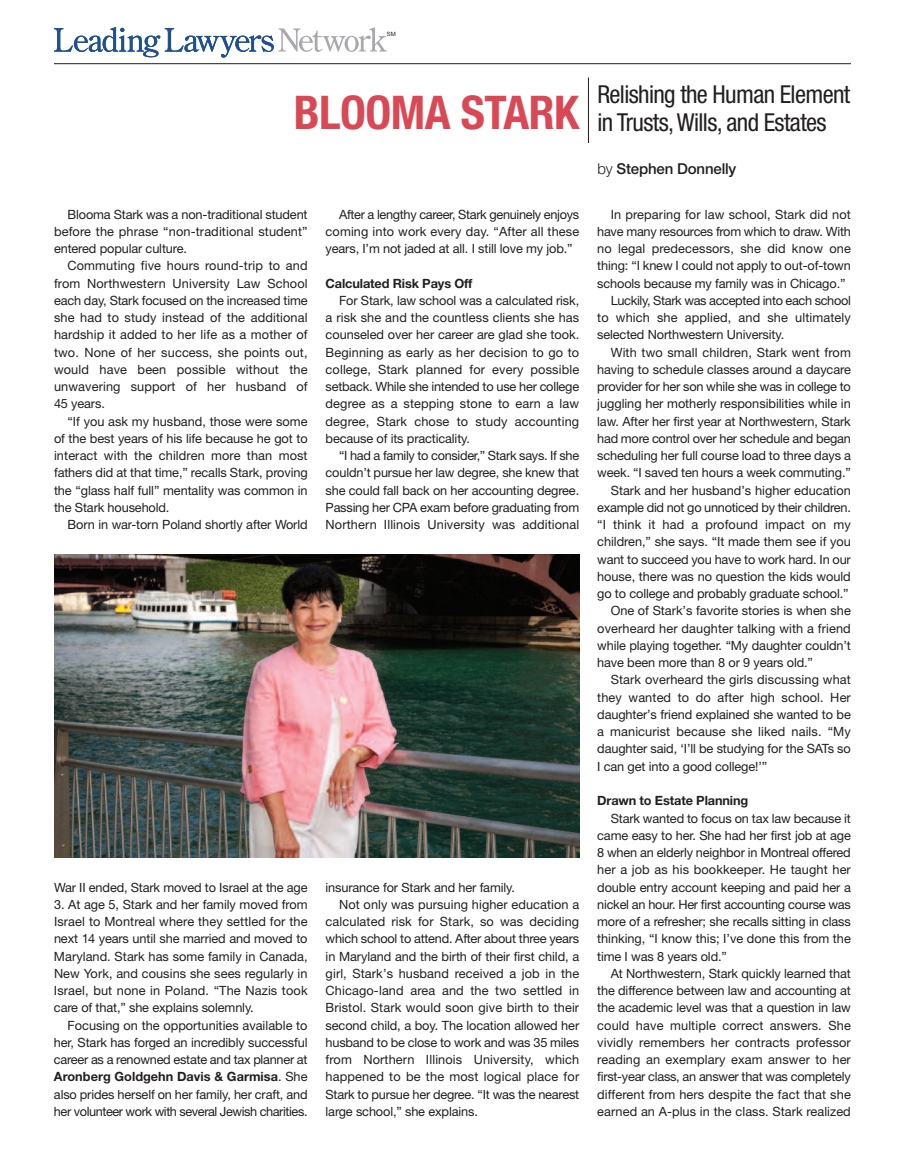
<style>
.page{position:relative;width:905px;height:1175px;background:#fff}
.page>*{position:absolute;margin:0;border:0;box-sizing:border-box;transform-origin:0 0}
.t1{font:700 condensed 46.5px "Helvetica Neue";letter-spacing:-.01em;color:#d94854}
.t2{font:condensed 24.75px/28.5px "Helvetica Neue";letter-spacing:-.025em;color:#231f20}
.t3{font:500 15px "Helvetica Neue";letter-spacing:-.01em;color:#231f20}
.t4{font:12.75px/17.2px "Helvetica Neue";letter-spacing:-.01em;color:#231f20;text-align:justify}
.t5{font:12.75px "Helvetica Neue";letter-spacing:.01em;color:#231f20}
.t6{font:700 12.75px "Helvetica Neue";letter-spacing:-.01em;color:#231f20}
.t7{font:5.85px "Helvetica Neue";color:#231f20}
.s1{font-weight:300}
.s2{font-weight:700}
</style>
<div class="page">
<hr style="left:588px;top:78px;width:1px;height:65px;background:#231f20">
<img style="left:54px;top:554px;width:525px;height:303px">
<hr style="left:54px;top:63px;width:796px;height:1px;background:#231f20">
<svg style="left:54px;top:27px;width:333px;height:31px"></svg>
<p class="t7" style="left:387px;top:32px;width:10px">SM</p>
<h1 class="t1" style="left:294px;top:95px;width:287px">BLOOMA STARK</h1>
<h2 class="t2" style="left:597px;top:82px;width:254px">Relishing the Human Element in Trusts,Wills, and Estates</h2>
<p class="t3" style="left:597px;top:163px;width:140px"><span class="s1">by</span> Stephen Donnelly</p>
<p class="t4" style="left:54px;top:207px;width:255px;text-indent:13px">Blooma Stark was a non-traditional student before the phrase “non-traditional student” entered popular culture.</p>
<p class="t4" style="left:54px;top:258px;width:255px;text-indent:14px">Commuting five hours round-trip to and from Northwestern University Law School each day, Stark focused on the increased time she had to study instead of the additional hardship it added to her life as a mother of two. None of her success, she points out, would have been possible without the unwavering support of her husband of 45 years.</p>
<p class="t4" style="left:54px;top:414px;width:255px;text-indent:14px">“If you ask my husband, those were some of the best years of his life because he got to interact with the children more than most fathers did at that time,” recalls Stark, proving the “glass half full” mentality was common in the Stark household.</p>
<p class="t4" style="left:67px;top:517px;width:242px">Born in war-torn Poland shortly after World</p>
<p class="t5" style="left:610px;top:209px;width:241px">In preparing for law school, Stark did not</p>
<p class="t4" style="left:597px;top:224px;width:255px">have many resources from which to draw. With</p>
<p class="t5" style="left:597px;top:244px;width:255px">no legal predecessors, she did know one</p>
<p class="t4" style="left:597px;top:258px;width:255px">thing: “I knew I could not apply to out-of-town</p>
<p class="t4" style="left:597px;top:276px;width:250px">schools because my family was in Chicago.”</p>
<p class="t4" style="left:610px;top:293px;width:241px">Luckily, Stark was accepted into each school</p>
<p class="t5" style="left:597px;top:313px;width:255px">to which she applied, and she ultimately</p>
<p class="t4" style="left:597px;top:327px;width:188px">selected Northwestern University.</p>
<p class="t5" style="left:610px;top:347px;width:242px">With two small children, Stark went from</p>
<p class="t4" style="left:597px;top:362px;width:255px">having to schedule classes around a daycare</p>
<p class="t4" style="left:597px;top:379px;width:255px">provider for her son while she was in college to</p>
<p class="t4" style="left:597px;top:396px;width:255px">juggling her motherly responsibilities while in</p>
<p class="t4" style="left:597px;top:414px;width:255px">law. After her first year at Northwestern, Stark</p>
<p class="t4" style="left:597px;top:431px;width:255px">had more control over her schedule and began</p>
<p class="t4" style="left:597px;top:448px;width:255px">scheduling her full course load to three days a</p>
<p class="t4" style="left:597px;top:465px;width:255px">week. “I saved ten hours a week commuting.”</p>
<p class="t4" style="left:610px;top:483px;width:242px">Stark and her husband’s higher education</p>
<p class="t4" style="left:597px;top:500px;width:255px">example did not go unnoticed by their children.</p>
<p class="t5" style="left:597px;top:520px;width:255px">“I think it had a profound impact on my</p>
<p class="t4" style="left:597px;top:534px;width:255px">children,” she says. “It made them see if you</p>
<p class="t4" style="left:597px;top:552px;width:255px">want to succeed you have to work hard. In our</p>
<p class="t4" style="left:597px;top:569px;width:255px">house, there was no question the kids would</p>
<p class="t4" style="left:597px;top:586px;width:253px">go to college and probably graduate school.”</p>
<p class="t4" style="left:610px;top:603px;width:242px">One of Stark’s favorite stories is when she</p>
<p class="t5" style="left:597px;top:623px;width:255px">overheard her daughter talking with a friend</p>
<p class="t4" style="left:597px;top:638px;width:255px">while playing together. “My daughter couldn’t</p>
<p class="t4" style="left:597px;top:655px;width:217px">have been more than 8 or 9 years old.”</p>
<p class="t5" style="left:610px;top:675px;width:241px">Stark overheard the girls discussing what</p>
<p class="t5" style="left:597px;top:692px;width:255px">they wanted to do after high school. Her</p>
<p class="t4" style="left:597px;top:707px;width:255px">daughter’s friend explained she wanted to be</p>
<p class="t5" style="left:597px;top:727px;width:255px">a manicurist because she liked nails. “My</p>
<p class="t4" style="left:597px;top:741px;width:255px">daughter said, ‘I’ll be studying for the SATs so</p>
<p class="t4" style="left:597px;top:759px;width:171px">I can get into a good college!’”</p>
<p class="t6" style="left:597px;top:796px;width:152px">Drawn to Estate Planning</p>
<p class="t4" style="left:597px;top:810px;width:255px;text-indent:14px">Stark wanted to focus on tax law because it came easy to her. She had her first job at age 8 when an elderly neighbor in Montreal offered her a job as his bookkeeper. He taught her double entry account keeping and paid her a nickel an hour. Her first accounting course was more of a refresher; she recalls sitting in class thinking, “I know this; I’ve done this from the time I was 8 years old.”</p>
<p class="t4" style="left:597px;top:966px;width:255px;text-indent:14px">At Northwestern, Stark quickly learned that the difference between law and accounting at the academic level was that a question in law could have multiple correct answers. She vividly remembers her contracts professor reading an exemplary exam answer to her first-year class, an answer that was completely different from hers despite the fact that she earned an A-plus in the class. Stark realized</p>
<p class="t4" style="left:325px;top:207px;width:255px;text-indent:14px">After a lengthy career, Stark genuinely enjoys coming into work every day. “After all these years, I’m not jaded at all. I still love my job.”</p>
<p class="t6" style="left:325px;top:278px;width:148px">Calculated Risk Pays Off</p>
<p class="t4" style="left:325px;top:293px;width:255px;text-indent:14px">For Stark, law school was a calculated risk, a risk she and the countless clients she has counseled over her career are glad she took.<br>Beginning as early as her decision to go to college, Stark planned for every possible setback. While she intended to use her college degree as a stepping stone to earn a law degree, Stark chose to study accounting because of its practicality.</p>
<p class="t4" style="left:325px;top:448px;width:255px;text-indent:14px">“I had a family to consider,” Stark says. If she couldn’t pursue her law degree, she knew that she could fall back on her accounting degree.<br>Passing her CPA exam before graduating from Northern Illinois University was additional</p>
<p class="t4" style="left:325px;top:879px;width:191px">insurance for Stark and her family.</p>
<p class="t4" style="left:339px;top:897px;width:241px">Not only was pursuing higher education a</p>
<p class="t5" style="left:325px;top:917px;width:255px">calculated risk for Stark, so was deciding</p>
<p class="t4" style="left:325px;top:931px;width:255px">which school to attend. After about three years</p>
<p class="t4" style="left:325px;top:948px;width:255px">in Maryland and the birth of their first child, a</p>
<p class="t5" style="left:325px;top:968px;width:255px">girl, Stark’s husband received a job in the</p>
<p class="t5" style="left:325px;top:986px;width:255px">Chicago-land area and the two settled in</p>
<p class="t5" style="left:325px;top:1003px;width:255px">Bristol. Stark would soon give birth to their</p>
<p class="t4" style="left:325px;top:1017px;width:255px">second child, a boy. The location allowed her</p>
<p class="t4" style="left:325px;top:1035px;width:255px">husband to be close to work and was 35 miles</p>
<p class="t5" style="left:325px;top:1055px;width:255px">from Northern Illinois University, which</p>
<p class="t5" style="left:325px;top:1072px;width:255px">happened to be the most logical place for</p>
<p class="t4" style="left:325px;top:1086px;width:255px">Stark to pursue her degree. “It was the nearest</p>
<p class="t4" style="left:325px;top:1104px;width:154px">large school,” she explains.</p>
<p class="t4" style="left:54px;top:879px;width:255px">War II ended, Stark moved to Israel at the age</p>
<p class="t4" style="left:54px;top:897px;width:255px">3. At age 5, Stark and her family moved from Israel to Montreal where they settled for the next 14 years until she married and moved to Maryland. Stark has some family in Canada, New York, and cousins she sees regularly in Israel, but none in Poland. “The Nazis took care of that,” she explains solemnly.</p>
<p class="t4" style="left:54px;top:1017px;width:255px;text-indent:14px">Focusing on the opportunities available to her, Stark has forged an incredibly successful career as a renowned estate and tax planner at <span class="s2">Aronberg Goldgehn Davis &amp; Garmisa</span>. She also prides herself on her family, her craft, and her volunteer work with several Jewish charities.</p>
</div>
